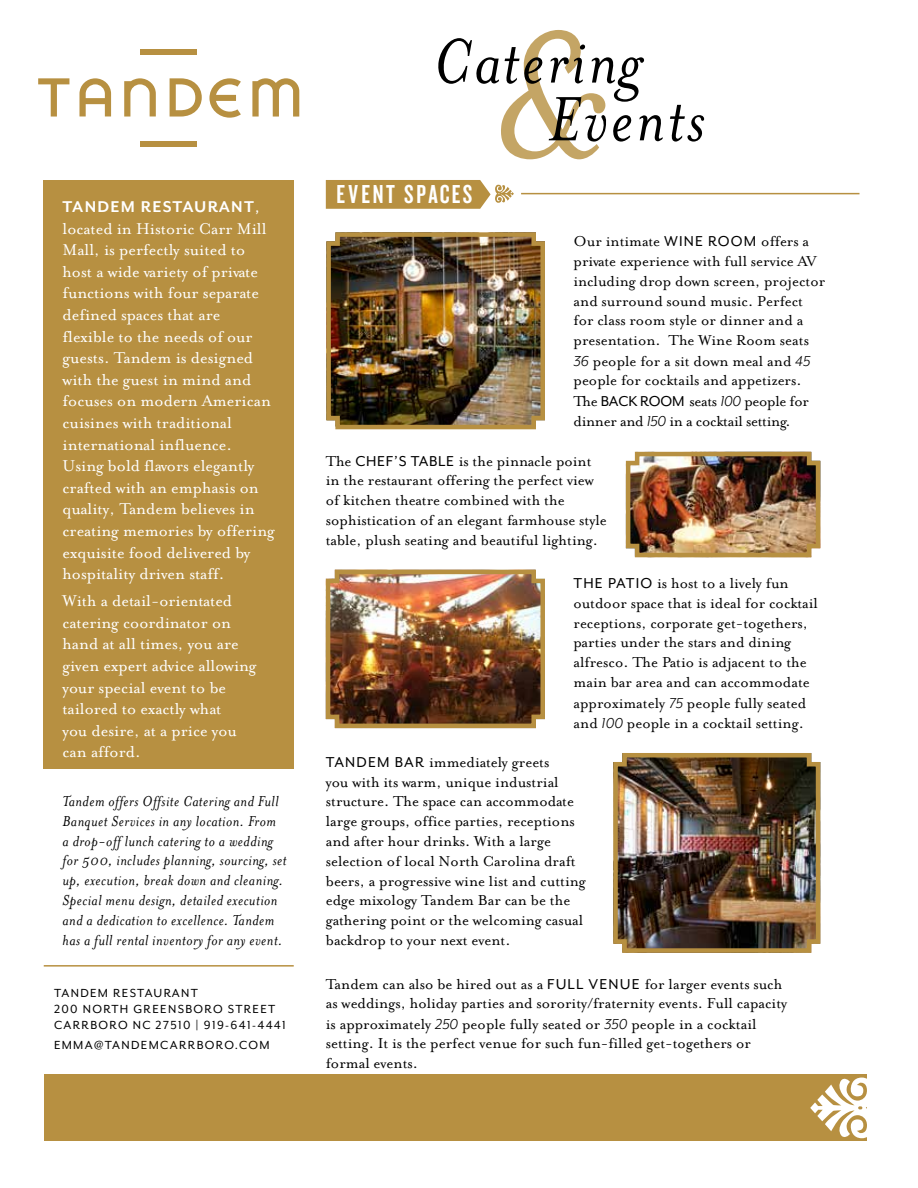
<style>
.page{position:relative;width:918px;height:1188px;background:#fff}
.page>*{position:absolute;margin:0;border:0;box-sizing:border-box;transform-origin:0 0}
.t1{font:italic 72px "Mrs Eaves";letter-spacing:.04em;color:#000}
.t2{font:27px "Knockout HTF48 Featherweight";letter-spacing:.1em;color:#fff}
.t3{font:18px/21.6px "Mrs Eaves Roman";color:#fff}
.t4{font:700 18px "Mr Eaves San OT";letter-spacing:.07em;color:#fff}
.t5{font:16.5px/19.8px "Mrs Eaves Roman";color:#000}
.t6{font:italic 16.5px/19.8px "Mrs Eaves";letter-spacing:.03em;color:#000}
.t7{font:16.5px/20.4px "Mrs Eaves Roman";letter-spacing:-.02em;color:#000}
.t8{font:13.5px/16.2px "Mr Eaves San OT";letter-spacing:.1em;color:#000}
.s1{font-weight:400}
.s2{font-family:"Mr Eaves San OT"}
.s3{font-family:"Mr Eaves XL Mod OT";font-style:italic}
</style>
<div class="page">
<svg style="left:501px;top:30px;width:105px;height:129px"></svg>
<div style="left:44px;top:180px;width:250px;height:589px;background:#b79041"></div>
<div style="left:44px;top:1075px;width:823px;height:66px;background:#b79041"></div>
<img style="left:625px;top:451px;width:196px;height:107px">
<img style="left:613px;top:753px;width:208px;height:200px">
<img style="left:326px;top:232px;width:219px;height:198px">
<img style="left:325px;top:569px;width:220px;height:160px">
<svg style="left:326px;top:180px;width:188px;height:29px;background:#c09e59"></svg>
<hr style="left:521px;top:193px;width:339px;height:1px;background:#b79041">
<hr style="left:44px;top:965px;width:250px;height:2px;background:#b79041">
<svg style="left:209px;top:78px;width:32px;height:40px"></svg>
<svg style="left:252px;top:78px;width:47px;height:39px"></svg>
<svg style="left:79px;top:78px;width:32px;height:38px"></svg>
<svg style="left:38px;top:78px;width:31px;height:39px"></svg>
<svg style="left:124px;top:78px;width:32px;height:39px"></svg>
<svg style="left:170px;top:78px;width:32px;height:39px"></svg>
<div style="left:140px;top:49px;width:57px;height:6px;background:#b79041"></div>
<div style="left:140px;top:141px;width:57px;height:6px;background:#b79041"></div>
<svg style="left:810px;top:1077px;width:57px;height:62px"></svg>
<p class="t4" style="left:63px;top:196px;width:199px">TANDEM RESTAURANT<span class="s1">,</span></p>
<p class="t3" style="left:63px;top:218px;width:214px">located in Historic Carr Mill<br>Mall, is perfectly suited to host a wide variety of private functions with four separate defined spaces that are flexible to the needs of our guests. Tandem is designed with the guest in mind and focuses on modern American cuisines with traditional international influence.<br>Using bold flavors elegantly crafted with an emphasis on quality, Tandem believes in creating memories by offering exquisite food delivered by hospitality driven staff.</p>
<p class="t3" style="left:63px;top:590px;width:196px">With a detail-orientated catering coordinator on hand at all times, you are given expert advice allowing your special event to be tailored to exactly what<br>you desire, at a price you can afford.</p>
<p class="t6" style="left:63px;top:791px;width:226px">Tandem offers Offsite Catering and Full Banquet Services in any location. From<br>a drop-off lunch catering to a wedding for 500, includes planning, sourcing, set up, execution, break down and cleaning.<br>Special menu design, detailed execution and a dedication to excellence. Tandem has a full rental inventory for any event.</p>
<p class="t8" style="left:54px;top:985px;width:233px">TANDEM RESTAURANT<br>200 NORTH GREENSBORO STREET<br>CARRBORO NC 27510 | 919-641-4441</p>
<p class="t8" style="left:54px;top:1037px;width:217px">EMMA@TANDEMCARRBORO.COM</p>
<h1 class="t1" style="left:432px;top:22px;width:211px">Catering</h1>
<h1 class="t1" style="left:548px;top:80px;width:158px">Events</h1>
<h2 class="t2" style="left:337px;top:181px;width:137px">EVENT SPACES</h2>
<p class="t5" style="left:574px;top:232px;width:253px">Our intimate <span class="s2">WINE ROOM</span> offers a private experience with full service AV including drop down screen, projector and surround sound music. Perfect for class room style or dinner and a presentation. The Wine Room seats <span class="s3">36</span> people for a sit down meal and <span class="s3">45</span></p>
<p class="t7" style="left:574px;top:370px;width:237px">people for cocktails and appetizers.<br>The <span class="s2">BACK ROOM</span> seats <span class="s3">100</span> people for dinner and <span class="s3">150</span> in a cocktail setting.</p>
<p class="t5" style="left:326px;top:451px;width:283px">The <span class="s2">CHEF’S TABLE</span> is the pinnacle point in the restaurant offering the perfect view of kitchen theatre combined with the sophistication of an elegant farmhouse style table, plush seating and beautiful lighting.</p>
<p class="t5" style="left:574px;top:573px;width:246px"><span class="s2">THE PATIO</span> is host to a lively fun outdoor space that is ideal for cocktail receptions, corporate get-togethers, parties under the stars and dining alfresco. The Patio is adjacent to the main bar area and can accommodate approximately <span class="s3">75</span> people fully seated and <span class="s3">100</span> people in a cocktail setting.</p>
<p class="t5" style="left:326px;top:752px;width:261px"><span class="s2">TANDEM BAR</span> immediately greets<br>you with its warm, unique industrial structure. The space can accommodate large groups, office parties, receptions and after hour drinks. With a large selection of local North Carolina draft beers, a progressive wine list and cutting edge mixology Tandem Bar can be the gathering point or the welcoming casual backdrop to your next event.</p>
<p class="t5" style="left:326px;top:974px;width:463px;line-height:20.4px">Tandem can also be hired out as a <span class="s2">FULL VENUE</span> for larger events such as weddings, holiday parties and sorority/fraternity events. Full capacity is approximately <span class="s3">250</span> people fully seated or <span class="s3">350</span> people in a cocktail</p>
<p class="t5" style="left:326px;top:1033px;width:427px">setting. It is the perfect venue for such fun-filled get-togethers or formal events.</p>
</div>
